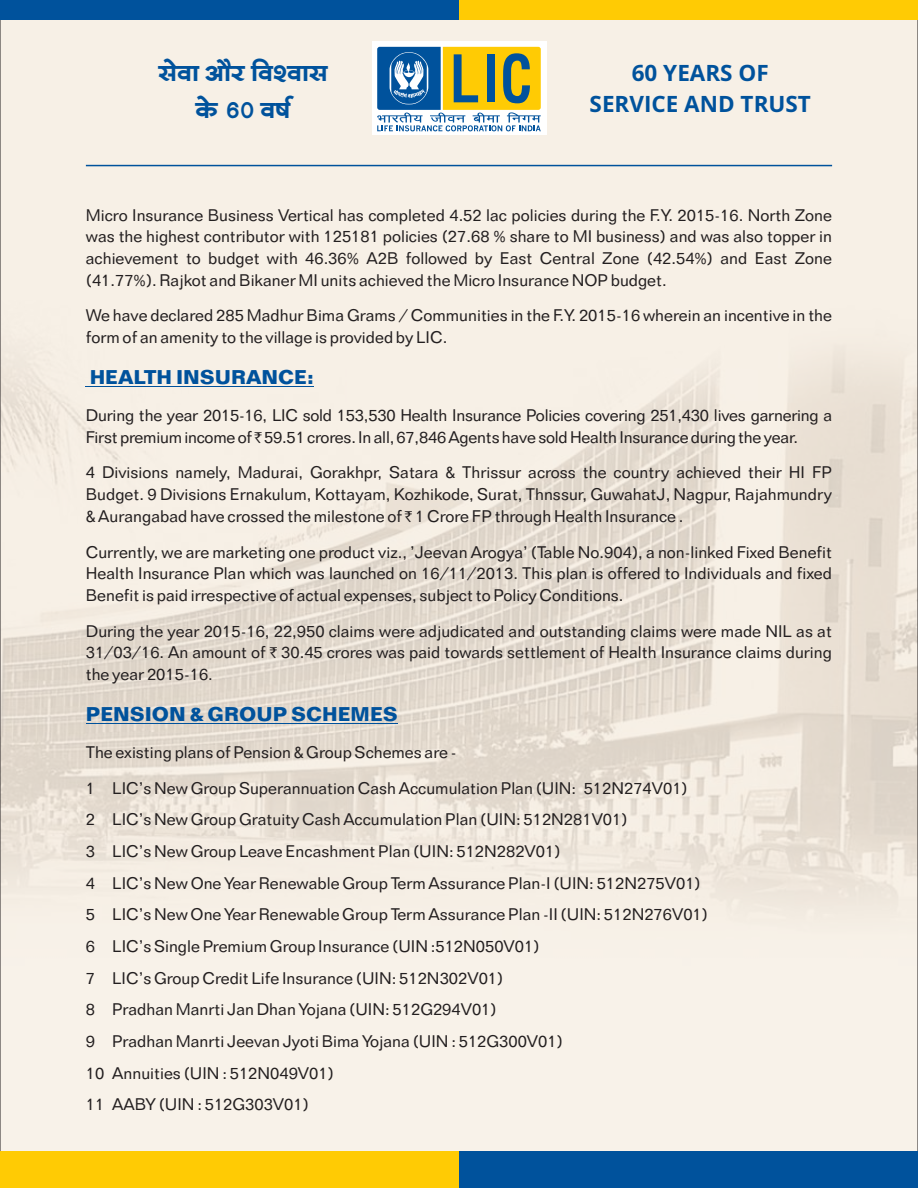
<style>
.page{position:relative;width:918px;height:1188px;background:#f7f0e6}
.page>*{position:absolute;margin:0;border:0;box-sizing:border-box;transform-origin:0 0}
.t1{font:30px/37.5px "SHREE DEV 0713 E Bold";color:#00529c;text-align:center}
.t2{font:700 22.5px/30.6px "Open Sans";color:#00529c;text-align:center}
.t3{font:700 19.5px "Folio BT";color:#00529c}
.t4{font:16.5px/21.8px "Folio BT";color:#231f20;text-align:justify}
.s1{font-family:"Rupee Foradian";font-size:15px}
</style>
<div class="page">
<img style="left:2px;top:352px;width:914px;height:545px">
<div style="left:459px;top:1151px;width:459px;height:37px;background:#00529c"></div>
<div style="left:0;top:1151px;width:459px;height:37px;background:#ffcb04"></div>
<div style="left:0;top:0;width:459px;height:19px;background:#00529c"></div>
<div style="left:459px;top:0;width:459px;height:19px;background:#ffcb04"></div>
<div style="left:372px;top:41px;width:174px;height:94px;background:#fff"></div>
<svg style="left:374px;top:44px;width:170px;height:90px"></svg>
<svg style="left:377px;top:47px;width:164px;height:84px"></svg>
<hr style="left:86px;top:165px;width:746px;height:1px;background:#00529c">
<hr style="left:86px;top:386px;width:228px;height:1px;background:#00529c">
<hr style="left:86px;top:723px;width:312px;height:1px;background:#00529c">
<h1 class="t1" style="left:158px;top:52px;width:171px">godm Am¡a {dídmg<br>Ho&gt;&gt;&gt; 60 df©</h1>
<h2 class="t2" style="left:590px;top:60px;width:223px">60 YEARS OF<br>SERVICE AND TRUST</h2>
<p class="t4" style="left:86px;top:205px;width:748px">Micro Insurance Business Vertical has completed 4.52 lac policies during the F.Y. 2015-16. North Zone was the highest contributor with 125181 policies (27.68 % share to MI business) and was also topper in achievement to budget with 46.36% A2B followed by East Central Zone (42.54%) and East Zone (41.77%). Rajkot and Bikaner MI units achieved the Micro Insurance NOP budget.</p>
<p class="t4" style="left:86px;top:306px;width:748px">We have declared 285 Madhur Bima Grams / Communities in the F.Y. 2015-16 wherein an incentive in the form of an amenity to the village is provided by LIC.</p>
<p class="t3" style="left:90px;top:369px;width:226px">HEALTH INSURANCE:</p>
<p class="t4" style="left:86px;top:406px;width:748px">During the year 2015-16, LIC sold 153,530 Health Insurance Policies covering 251,430 lives garnering a<br>First premium income of <span class="s1">`</span> 59.51crores.In all,67,846Agents have soldHealth Insurance during the year.</p>
<p class="t4" style="left:86px;top:463px;width:748px">4 Divisions namely, Madurai, Gorakhpr, Satara &amp; Thrissur across the country achieved their HI FP Budget. 9 Divisions Ernakulum, Kottayam, Kozhikode, Surat, Thnssur, GuwahatJ, Nagpur, Rajahmundry &amp; Aurangabad have crossed the milestone of <span class="s1">`</span> 1 Crore FP through Health Insurance .</p>
<p class="t4" style="left:86px;top:542px;width:748px">Currently, we are marketing one product viz., ’Jeevan Arogya’ (Table No.904), a non-linked Fixed Benefit Health Insurance Plan which was launched on 16/11/2013. This plan is offered to Individuals and fixed Benefit is paid irrespective of actual expenses, subject to Policy Conditions.</p>
<p class="t4" style="left:86px;top:622px;width:748px">During the year 2015-16, 22,950 claims were adjudicated and outstanding claims were made NIL as at 31/03/16. An amount of <span class="s1">`</span> 30.45 crores was paid towards settlement of Health Insurance claims during the year 2015-16.</p>
<p class="t3" style="left:86px;top:706px;width:313px">PENSION &amp; GROUP SCHEMES</p>
<p class="t4" style="left:86px;top:736px;width:604px;line-height:35.5px">The existing plans of Pension &amp; Group Schemes are -<br>1 LIC’s New Group Superannuation Cash Accumulation Plan (UIN: 512N274V01)</p>
<p class="t4" style="left:86px;top:805px;width:624px;line-height:31.7px;text-align:left">2 LIC’s New Group Gratuity Cash Accumulation Plan (UIN: 512N281V01)<br>3 LIC’s New Group Leave Encashment Plan (UIN: 512N282V01)<br>4 LIC’s New One Year Renewable Group Term Assurance Plan-I (UIN: 512N275V01)<br>5 LIC’s New One Year Renewable Group Term Assurance Plan -II (UIN: 512N276V01)<br>6 LIC’s Single Premium Group Insurance (UIN :512N050V01)<br>7 LIC’s Group Credit Life Insurance (UIN: 512N302V01)<br>8 Pradhan Manrti Jan Dhan Yojana (UIN: 512G294V01)<br>9 Pradhan Manrti Jeevan Jyoti Bima Yojana (UIN : 512G300V01)<br>10 Annuities (UIN : 512N049V01)<br>11 AABY (UIN : 512G303V01)</p>
</div>
